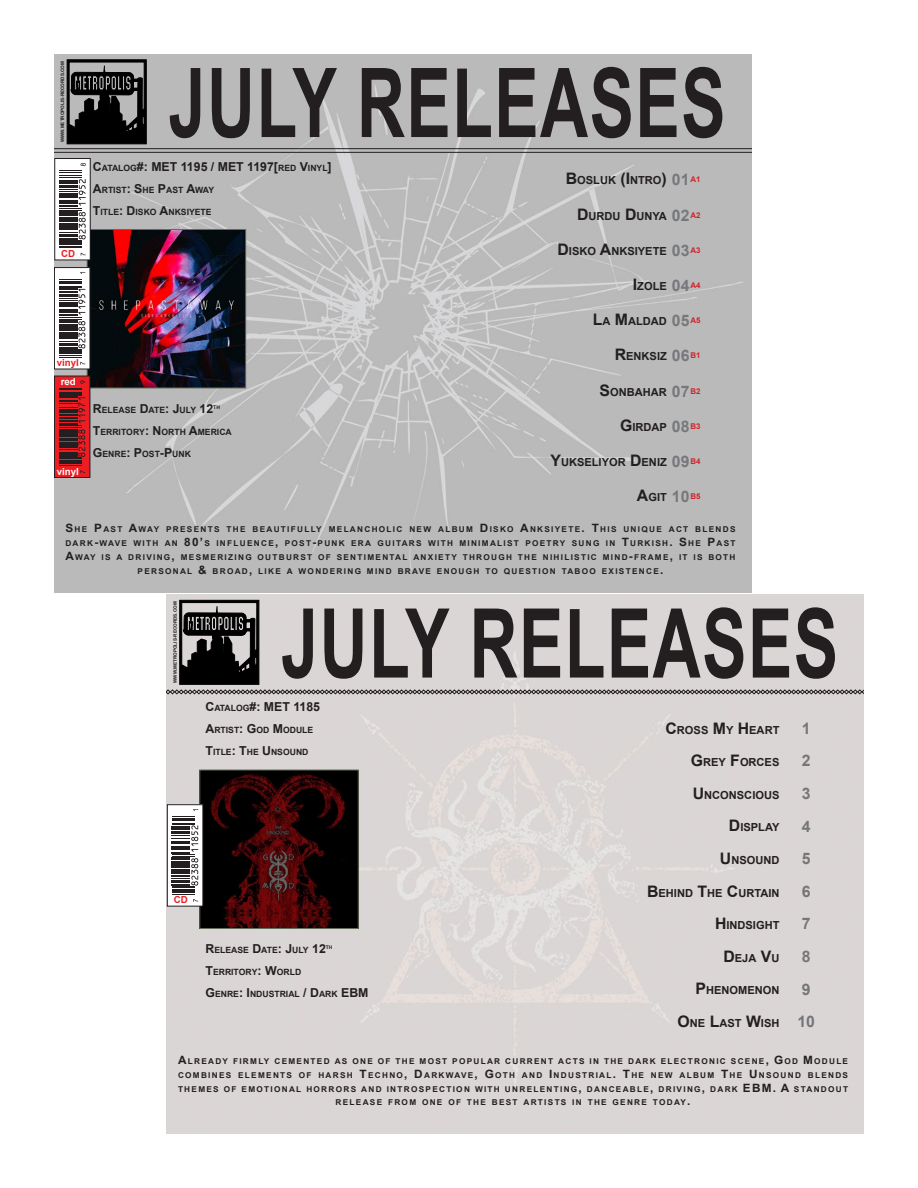
<style>
.page{position:relative;width:918px;height:1188px;background:#fff}
.page>*{position:absolute;margin:0;border:0;box-sizing:border-box;transform-origin:0 0}
.t1{font:700 96.45px "Arial";letter-spacing:.02em;color:#231f20;scale:.69 1}
.t2{font:700 15.9px "Arial";color:#76787b}
.t3{font:700 15.9px/32.5px "Arial";color:#757679}
.t4{font:700 12.3px "Arial";color:#231f20}
.t5{font:700 11.1px "Arial";color:#231f20}
.t6{font:700 9.75px "Arial";color:#ee1d23}
.t7{font:700 9.75px "Arial";color:#fff}
.t8{font:700 8.7px "Arial";color:#231f20}
.t9{font:700 7.95px/13.8px "Arial";letter-spacing:.155em;color:#231f20;text-align:center}
.t10{font:700 7.95px "Arial";color:#d1232a}
.t11{font:700 5.1px "Arial";color:#231f20}
.t12{font:700 4.65px "Arial";color:#231f20}
.s1{font-size:8.7px}
.s2{font-size:12.3px}
.s3{font-size:15.9px}
.s4{font-size:11.4px}
</style>
<div class="page">
<img style="left:54px;top:54px;width:697px;height:539px">
<svg style="left:67px;top:60px;width:79px;height:84px;background:#393939"></svg>
<img style="left:89px;top:231px;width:155px;height:155px">
<div style="left:87px;top:229px;width:159px;height:159px;border:1px solid #636e5a"></div>
<div style="left:55px;top:159px;width:35px;height:101px;background:#fff"></div>
<svg style="left:59px;top:239px;width:26px;height:4px"></svg>
<svg style="left:59px;top:246px;width:27px;height:10px"></svg>
<hr style="left:59px;top:243px;width:23px;height:2px;background:#231f20">
<hr style="left:59px;top:240px;width:23px;height:2px;background:#231f20">
<svg style="left:59px;top:163px;width:27px;height:76px"></svg>
<div style="left:54px;top:158px;width:37px;height:102px;border:1px solid #231f20"></div>
<hr style="left:54px;top:148px;width:697px;height:1px;background:#231f20">
<hr style="left:54px;top:152px;width:697px;height:1px;background:#231f20">
<div style="left:54px;top:268px;width:36px;height:101px;background:#fff"></div>
<svg style="left:59px;top:272px;width:27px;height:93px"></svg>
<svg style="left:59px;top:355px;width:26px;height:10px"></svg>
<hr style="left:59px;top:352px;width:22px;height:2px;background:#231f20">
<hr style="left:59px;top:349px;width:22px;height:2px;background:#231f20">
<svg style="left:59px;top:272px;width:26px;height:77px"></svg>
<div style="left:54px;top:267px;width:36px;height:102px;border:1px solid #231f20"></div>
<div style="left:54px;top:376px;width:36px;height:101px;background:#ee1d23"></div>
<svg style="left:59px;top:380px;width:26px;height:93px"></svg>
<div style="left:54px;top:376px;width:36px;height:102px;border:1px solid #231f20"></div>
<div style="left:167px;top:595px;width:697px;height:538px;background:#dad6d5"></div>
<img style="left:201px;top:772px;width:156px;height:155px">
<div style="left:199px;top:770px;width:160px;height:159px;border:1px solid #636e5a"></div>
<div style="left:167px;top:805px;width:36px;height:101px;background:#fff"></div>
<svg style="left:172px;top:886px;width:23px;height:6px"></svg>
<svg style="left:172px;top:892px;width:26px;height:10px"></svg>
<hr style="left:172px;top:889px;width:22px;height:2px;background:#231f20">
<hr style="left:172px;top:886px;width:22px;height:2px;background:#231f20">
<svg style="left:172px;top:809px;width:26px;height:77px"></svg>
<div style="left:167px;top:804px;width:36px;height:103px;border:1px solid #231f20"></div>
<svg style="left:167px;top:600px;width:697px;height:94px;background:#c5c1c0"></svg>
<p class="t12" style="left:60px;top:142px;width:83px;rotate:-90deg">WWW.METROPOLIS-RECORDS.COM</p>
<p class="t6" style="left:61px;top:247px;width:15px">CD</p>
<p class="t6" style="left:57px;top:356px;width:24px">vinyl</p>
<p class="t7" style="left:61px;top:375px;width:17px">red</p>
<p class="t7" style="left:57px;top:465px;width:24px">vinyl</p>
<p class="t1" style="left:169px;top:40px;width:809px">JULY RELEASES</p>
<p class="t4" style="left:93px;top:158px;width:240px">C<span class="s1">ATALOG</span>#: MET 1195 / MET 1197[<span class="s1">RED</span> V<span class="s1">INYL</span>]</p>
<p class="t8" style="left:93px;top:184px;width:123px"><span class="s2">A</span>RTIST<span class="s2">: S</span>HE <span class="s2">P</span>AST <span class="s2">A</span>WAY</p>
<p class="t8" style="left:93px;top:206px;width:120px"><span class="s2">T</span>ITLE<span class="s2">: D</span>ISKO <span class="s2">A</span>NKSIYETE</p>
<p class="t8" style="left:93px;top:404px;width:122px"><span class="s2">R</span>ELEASE <span class="s2">D</span>ATE<span class="s2">: J</span>ULY <span class="s2">12</span></p>
<p class="t11" style="left:213px;top:404px;width:8px">TH</p>
<p class="t8" style="left:93px;top:426px;width:140px"><span class="s2">T</span>ERRITORY<span class="s2">: N</span>ORTH <span class="s2">A</span>MERICA</p>
<p class="t8" style="left:93px;top:448px;width:100px"><span class="s2">G</span>ENRE<span class="s2">: P</span>OST<span class="s2">-P</span>UNK</p>
<p class="t5" style="left:566px;top:173px;width:103px"><span class="s3">B</span>OSLUK <span class="s3">(I</span>NTRO<span class="s3">)</span></p>
<p class="t5" style="left:577px;top:208px;width:91px"><span class="s3">D</span>URDU <span class="s3">D</span>UNYA</p>
<p class="t5" style="left:558px;top:244px;width:111px"><span class="s3">D</span>ISKO <span class="s3">A</span>NKSIYETE</p>
<p class="t5" style="left:633px;top:279px;width:35px"><span class="s3">I</span>ZOLE</p>
<p class="t5" style="left:593px;top:314px;width:76px"><span class="s3">L</span>A <span class="s3">M</span>ALDAD</p>
<p class="t5" style="left:615px;top:349px;width:54px"><span class="s3">R</span>ENKSIZ</p>
<p class="t5" style="left:600px;top:385px;width:69px"><span class="s3">S</span>ONBAHAR</p>
<p class="t5" style="left:620px;top:420px;width:48px"><span class="s3">G</span>IRDAP</p>
<p class="t5" style="left:550px;top:455px;width:118px"><span class="s3">Y</span>UKSELIYOR <span class="s3">D</span>ENIZ</p>
<p class="t5" style="left:637px;top:490px;width:31px"><span class="s3">A</span>GIT</p>
<p class="t2" style="left:672px;top:169px;width:19px">01</p>
<p class="t2" style="left:672px;top:205px;width:19px">02</p>
<p class="t2" style="left:672px;top:240px;width:19px">03</p>
<p class="t2" style="left:672px;top:275px;width:19px">04</p>
<p class="t2" style="left:672px;top:310px;width:19px">05</p>
<p class="t2" style="left:672px;top:345px;width:19px">06</p>
<p class="t2" style="left:672px;top:381px;width:19px">07</p>
<p class="t2" style="left:672px;top:416px;width:19px">08</p>
<p class="t2" style="left:672px;top:451px;width:19px">09</p>
<p class="t2" style="left:672px;top:486px;width:19px">10</p>
<p class="t10" style="left:690px;top:174px;width:12px">A1</p>
<p class="t10" style="left:690px;top:209px;width:12px">A2</p>
<p class="t10" style="left:690px;top:245px;width:12px">A3</p>
<p class="t10" style="left:690px;top:280px;width:12px">A4</p>
<p class="t10" style="left:690px;top:315px;width:12px">A5</p>
<p class="t10" style="left:690px;top:350px;width:12px">B1</p>
<p class="t10" style="left:690px;top:386px;width:12px">B2</p>
<p class="t10" style="left:690px;top:421px;width:12px">B3</p>
<p class="t10" style="left:690px;top:456px;width:12px">B4</p>
<p class="t10" style="left:690px;top:491px;width:12px">B5</p>
<p class="t9" style="left:65px;top:523px;width:672px"><span class="s4">S</span>HE <span class="s4">P</span>AST <span class="s4">A</span>WAY PRESENTS THE BEAUTIFULLY MELANCHOLIC NEW ALBUM <span class="s4">D</span>ISKO <span class="s4">A</span>NKSIYETE<span class="s4">. T</span>HIS UNIQUE ACT BLENDS DARK<span class="s4">-</span>WAVE WITH AN <span class="s4">80’</span>S INFLUENCE<span class="s4">,</span> POST<span class="s4">-</span>PUNK ERA GUITARS WITH MINIMALIST POETRY SUNG IN <span class="s4">T</span>URKISH<span class="s4">. S</span>HE <span class="s4">P</span>AST <span class="s4">A</span>WAY IS A DRIVING<span class="s4">,</span> MESMERIZING OUTBURST OF SENTIMENTAL ANXIETY THROUGH THE NIHILISTIC MIND<span class="s4">-</span>FRAME<span class="s4">,</span> IT IS BOTH PERSONAL <span class="s4">&amp;</span> BROAD<span class="s4">,</span> LIKE A WONDERING MIND BRAVE ENOUGH TO QUESTION TABOO EXISTENCE<span class="s4">.</span></p>
<p class="t12" style="left:172px;top:683px;width:83px;rotate:-90deg">WWW.METROPOLIS-RECORDS.COM</p>
<p class="t6" style="left:174px;top:893px;width:15px">CD</p>
<p class="t1" style="left:281px;top:580px;width:809px">JULY RELEASES</p>
<p class="t4" style="left:205px;top:699px;width:116px">C<span class="s1">ATALOG</span>#: MET 1185</p>
<p class="t8" style="left:206px;top:725px;width:109px"><span class="s2">A</span>RTIST<span class="s2">: G</span>OD <span class="s2">M</span>ODULE</p>
<p class="t8" style="left:205px;top:747px;width:104px"><span class="s2">T</span>ITLE<span class="s2">: T</span>HE <span class="s2">U</span>NSOUND</p>
<p class="t8" style="left:205px;top:945px;width:122px"><span class="s2">R</span>ELEASE <span class="s2">D</span>ATE<span class="s2">: J</span>ULY <span class="s2">12</span></p>
<p class="t11" style="left:326px;top:944px;width:8px">TH</p>
<p class="t8" style="left:205px;top:967px;width:97px"><span class="s2">T</span>ERRITORY<span class="s2">: W</span>ORLD</p>
<p class="t8" style="left:205px;top:989px;width:165px"><span class="s2">G</span>ENRE<span class="s2">: I</span>NDUSTRIAL <span class="s2">/ D</span>ARK <span class="s2">EBM</span></p>
<p class="t5" style="left:666px;top:722px;width:115px"><span class="s3">C</span>ROSS <span class="s3">M</span>Y <span class="s3">H</span>EART</p>
<p class="t5" style="left:691px;top:755px;width:90px"><span class="s3">G</span>REY <span class="s3">F</span>ORCES</p>
<p class="t5" style="left:693px;top:788px;width:88px"><span class="s3">U</span>NCONSCIOUS</p>
<p class="t5" style="left:729px;top:820px;width:52px"><span class="s3">D</span>ISPLAY</p>
<p class="t5" style="left:720px;top:853px;width:61px"><span class="s3">U</span>NSOUND</p>
<p class="t5" style="left:647px;top:885px;width:134px"><span class="s3">B</span>EHIND <span class="s3">T</span>HE <span class="s3">C</span>URTAIN</p>
<p class="t5" style="left:715px;top:918px;width:66px"><span class="s3">H</span>INDSIGHT</p>
<p class="t5" style="left:723px;top:951px;width:58px"><span class="s3">D</span>EJA <span class="s3">V</span>U</p>
<p class="t5" style="left:696px;top:983px;width:85px"><span class="s3">P</span>HENOMENON</p>
<p class="t5" style="left:678px;top:1016px;width:103px"><span class="s3">O</span>NE <span class="s3">L</span>AST <span class="s3">W</span>ISH</p>
<p class="t3" style="left:797px;top:712px;width:19px">1<br>2<br>3<br>4<br>5<br>6<br>7<br>8<br>9<br>10</p>
<p class="t9" style="left:178px;top:1055px;width:672px"><span class="s4">A</span>LREADY FIRMLY CEMENTED AS ONE OF THE MOST POPULAR CURRENT ACTS IN THE DARK ELECTRONIC SCENE<span class="s4">, G</span>OD <span class="s4">M</span>ODULE COMBINES ELEMENTS OF HARSH <span class="s4">T</span>ECHNO<span class="s4">, D</span>ARKWAVE<span class="s4">, G</span>OTH AND <span class="s4">I</span>NDUSTRIAL<span class="s4">. T</span>HE NEW ALBUM <span class="s4">T</span>HE <span class="s4">U</span>NSOUND BLENDS THEMES OF EMOTIONAL HORRORS AND INTROSPECTION WITH UNRELENTING<span class="s4">,</span> DANCEABLE<span class="s4">,</span> DRIVING<span class="s4">,</span> DARK <span class="s4">EBM. A</span> STANDOUT RELEASE FROM ONE OF THE BEST ARTISTS IN THE GENRE TODAY<span class="s4">.</span></p>
</div>
